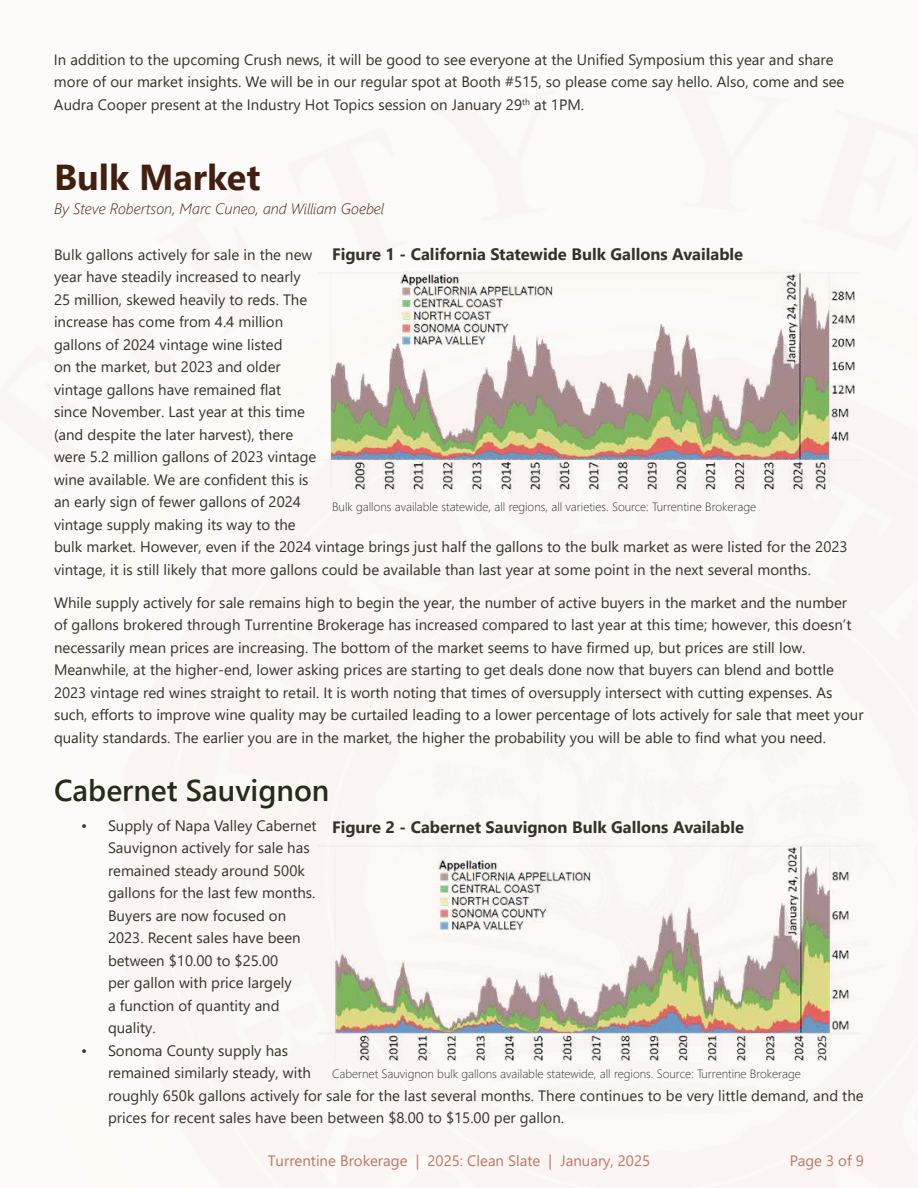
<style>
.page{position:relative;width:918px;height:1188px;background:#fdfbf9}
.page>*{position:absolute;margin:0;border:0;box-sizing:border-box;transform-origin:0 0}
.t1{font:700 36px "Segoe UI";color:#431f10}
.t2{font:600 30px "Segoe UI";color:#242d18}
.t3{font:700 16.5px "Segoe UI";color:#353229}
.t4{font:15px/22.5px "Segoe UI";color:#353229}
.t5{font:15px "Segoe UI";color:#b97768}
.t6{font:italic 300 15px "Segoe UI";color:#431f10}
.t7{font:300 12px "Segoe UI";color:#353229}
</style>
<div class="page">
<img style="left:329px;top:271px;width:532px;height:222px">
<img style="left:400px;top:272px;width:154px;height:73px">
<img style="left:319px;top:844px;width:540px;height:218px">
<p class="t4" style="left:54px;top:47px;width:792px">In addition to the upcoming Crush news, it will be good to see everyone at the Unified Symposium this year and share more of our market insights. We will be in our regular spot at Booth #515, so please come say hello. Also, come and see<br>Audra Cooper present at the Industry Hot Topics session on January 29<sup>th</sup> at 1PM.</p>
<h1 class="t1" style="left:54px;top:144px;width:208px">Bulk Market</h1>
<p class="t6" style="left:54px;top:195px;width:332px">By Steve Robertson, Marc Cuneo, and William Goebel</p>
<p class="t4" style="left:54px;top:242px;width:795px">Bulk gallons actively for sale in the new<br>year have steadily increased to nearly<br>25 million, skewed heavily to reds. The<br>increase has come from 4.4 million<br>gallons of 2024 vintage wine listed<br>on the market, but 2023 and older<br>vintage gallons have remained flat<br>since November. Last year at this time<br>(and despite the later harvest), there<br>were 5.2 million gallons of 2023 vintage<br>wine available. We are confident this is<br>an early sign of fewer gallons of 2024<br>vintage supply making its way to the<br>bulk market. However, even if the 2024 vintage brings just half the gallons to the bulk market as were listed for the 2023 vintage, it is still likely that more gallons could be available than last year at some point in the next several months.</p>
<p class="t4" style="left:54px;top:590px;width:811px">While supply actively for sale remains high to begin the year, the number of active buyers in the market and the number of gallons brokered through Turrentine Brokerage has increased compared to last year at this time; however, this doesn’t necessarily mean prices are increasing. The bottom of the market seems to have firmed up, but prices are still low.<br>Meanwhile, at the higher-end, lower asking prices are starting to get deals done now that buyers can blend and bottle 2023 vintage red wines straight to retail. It is worth noting that times of oversupply intersect with cutting expenses. As such, efforts to improve wine quality may be curtailed leading to a lower percentage of lots actively for sale that meet your quality standards. The earlier you are in the market, the higher the probability you will be able to find what you need.</p>
<h2 class="t2" style="left:54px;top:762px;width:277px">Cabernet Sauvignon</h2>
<p class="t4" style="left:108px;top:813px;width:210px;text-indent:-27px">• Supply of Napa Valley Cabernet<br>Sauvignon actively for sale has remained steady around 500k gallons for the last few months.<br>Buyers are now focused on<br>2023. Recent sales have been between $10.00 to $25.00<br>per gallon with price largely<br>a function of quantity and quality.</p>
<p class="t4" style="left:108px;top:1038px;width:757px;text-indent:-27px">• Sonoma County supply has<br>remained similarly steady, with<br>roughly 650k gallons actively for sale for the last several months. There continues to be very little demand, and the prices for recent sales have been between $8.00 to $15.00 per gallon.</p>
<p class="t3" style="left:332px;top:239px;width:413px">Figure 1 - California Statewide Bulk Gallons Available</p>
<p class="t7" style="left:332px;top:496px;width:426px">Bulk gallons available statewide, all regions, all varieties. Source: Turrentine Brokerage</p>
<p class="t3" style="left:332px;top:811px;width:413px">Figure 2 - Cabernet Sauvignon Bulk Gallons Available</p>
<p class="t7" style="left:332px;top:1062px;width:470px">Cabernet Sauvignon bulk gallons available statewide, all regions. Source: Turrentine Brokerage</p>
<p class="t5" style="left:268px;top:1147px;width:384px">Turrentine Brokerage | 2025: Clean Slate | January, 2025</p>
<p class="t5" style="left:790px;top:1146px;width:76px">Page 3 of 9</p>
</div>
